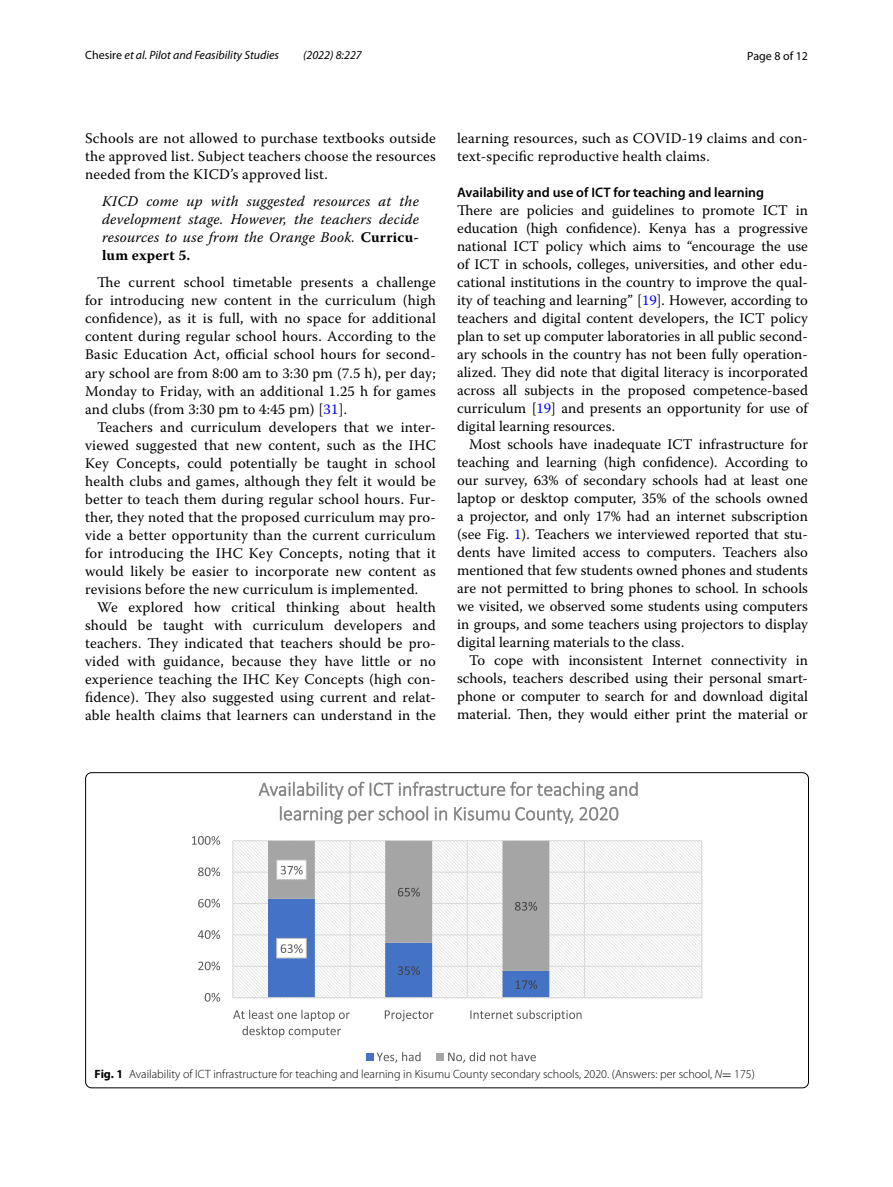
<style>
.page{position:relative;width:893px;height:1187px;background:#fff}
.page>*{position:absolute;margin:0;border:0;box-sizing:border-box;transform-origin:0 0}
.t1{font:14.7px/18px "Warnock Pro";letter-spacing:.015em;color:#000;text-align:justify}
.t2{font:italic 14.7px/18px "Warnock Pro";letter-spacing:.015em;color:#000;text-align:justify}
.t3{font:600 13.8px "Myriad Pro";color:#000}
.t4{font:300 12px "Myriad Pro";color:#000}
.t5{font:italic 12px "Myriad Pro";color:#000}
.t6{font:12px "Myriad Pro";color:#000}
.s1{font-style:normal}
.s2{font-weight:700;font-style:normal}
.s3{color:#00f}
.s4{font-weight:700}
.s5{font-style:italic}
.s6{font-family:"MTSY";font-weight:400}
</style>
<div class="page">
<img style="left:233px;top:841px;width:468px;height:156px">
<hr style="left:233px;top:965px;width:469px;height:1px;background:#d9d9d9">
<hr style="left:233px;top:934px;width:469px;height:1px;background:#d9d9d9">
<hr style="left:233px;top:903px;width:469px;height:1px;background:#d9d9d9">
<hr style="left:233px;top:871px;width:469px;height:1px;background:#d9d9d9">
<hr style="left:233px;top:840px;width:469px;height:1px;background:#d9d9d9">
<hr style="left:584px;top:840px;width:1px;height:157px;background:#d9d9d9">
<hr style="left:701px;top:840px;width:1px;height:157px;background:#d9d9d9">
<hr style="left:232px;top:840px;width:1px;height:157px;background:#d9d9d9">
<hr style="left:233px;top:997px;width:469px;height:1px;background:#d9d9d9">
<svg style="left:268px;top:841px;width:281px;height:156px"></svg>
<svg style="left:205px;top:992px;width:15px;height:9px"></svg>
<svg style="left:198px;top:961px;width:22px;height:9px"></svg>
<svg style="left:198px;top:930px;width:22px;height:8px"></svg>
<svg style="left:198px;top:898px;width:22px;height:9px"></svg>
<svg style="left:198px;top:867px;width:22px;height:9px"></svg>
<svg style="left:192px;top:836px;width:28px;height:8px"></svg>
<svg style="left:233px;top:1009px;width:117px;height:28px"></svg>
<svg style="left:385px;top:1010px;width:48px;height:11px"></svg>
<svg style="left:470px;top:1009px;width:112px;height:12px"></svg>
<svg style="left:259px;top:781px;width:105px;height:18px"></svg>
<svg style="left:370px;top:781px;width:268px;height:18px"></svg>
<svg style="left:280px;top:806px;width:148px;height:17px"></svg>
<svg style="left:435px;top:807px;width:12px;height:13px"></svg>
<svg style="left:454px;top:807px;width:55px;height:13px"></svg>
<svg style="left:515px;top:807px;width:58px;height:16px"></svg>
<svg style="left:579px;top:807px;width:39px;height:13px"></svg>
<div style="left:366px;top:1053px;width:7px;height:7px;background:#4472c4"></div>
<svg style="left:377px;top:1052px;width:44px;height:10px"></svg>
<div style="left:436px;top:1053px;width:8px;height:7px;background:#a5a5a5"></div>
<svg style="left:448px;top:1052px;width:88px;height:10px"></svg>
<p class="t5" style="left:85px;top:48px;width:195px"><span class="s1">Chesire</span> et al. Pilot and Feasibility Studies</p>
<p class="t5" style="left:303px;top:48px;width:60px">(2022) 8:227</p>
<p class="t6" style="left:747px;top:48px;width:62px">Page 8 of 12</p>
<p class="t1" style="left:85px;top:128px;width:352px">Schools are not allowed to purchase textbooks outside the approved list. Subject teachers choose the resources needed from the KICD’s approved list.</p>
<p class="t2" style="left:102px;top:192px;width:318px">KICD come up with suggested resources at the development stage. However, the teachers decide resources to use from the Orange Book. <span class="s2">Curricu&shy;lum expert 5.</span></p>
<p class="t1" style="left:85px;top:273px;width:352px;text-indent:12px">The current school timetable presents a challenge for introducing new content in the curriculum (high confidence), as it is full, with no space for additional content during regular school hours. According to the Basic Education Act, official school hours for second&shy;ary school are from 8:00 am to 3:30 pm (7.5 h), per day; Monday to Friday, with an additional 1.25 h for games and clubs (from 3:30 pm to 4:45 pm) [<span class="s3">31</span>].</p>
<p class="t1" style="left:85px;top:417px;width:352px;text-indent:12px">Teachers and curriculum developers that we inter&shy;viewed suggested that new content, such as the IHC Key Concepts, could potentially be taught in school health clubs and games, although they felt it would be better to teach them during regular school hours. Fur&shy;ther, they noted that the proposed curriculum may pro&shy;vide a better opportunity than the current curriculum for introducing the IHC Key Concepts, noting that it would likely be easier to incorporate new content as revisions before the new curriculum is implemented.</p>
<p class="t1" style="left:85px;top:597px;width:352px;text-indent:12px">We explored how critical thinking about health should be taught with curriculum developers and teachers. They indicated that teachers should be pro&shy;vided with guidance, because they have little or no experience teaching the IHC Key Concepts (high con&shy;fidence). They also suggested using current and relat&shy;able health claims that learners can understand in the</p>
<p class="t1" style="left:457px;top:128px;width:352px">learning resources, such as COVID-19 claims and con&shy;text-specific reproductive health claims.</p>
<p class="t3" style="left:457px;top:183px;width:308px">Availability and use of ICT for teaching and learning</p>
<p class="t1" style="left:457px;top:200px;width:352px">There are policies and guidelines to promote ICT in education (high confidence). Kenya has a progressive national ICT policy which aims to “encourage the use of ICT in schools, colleges, universities, and other edu&shy;cational institutions in the country to improve the qual&shy;ity of teaching and learning” [<span class="s3">19</span>]. However, according to teachers and digital content developers, the ICT policy plan to set up computer laboratories in all public second&shy;ary schools in the country has not been fully operation&shy;alized. They did note that digital literacy is incorporated across all subjects in the proposed competence-based curriculum [<span class="s3">19</span>] and presents an opportunity for use of digital learning resources.</p>
<p class="t1" style="left:457px;top:434px;width:352px;text-indent:12px">Most schools have inadequate ICT infrastructure for teaching and learning (high confidence). According to our survey, 63% of secondary schools had at least one laptop or desktop computer, 35% of the schools owned a projector, and only 17% had an internet subscription (see Fig. <span class="s3">1</span>). Teachers we interviewed reported that stu&shy;dents have limited access to computers. Teachers also mentioned that few students owned phones and students are not permitted to bring phones to school. In schools we visited, we observed some students using computers in groups, and some teachers using projectors to display digital learning materials to the class.</p>
<p class="t1" style="left:457px;top:650px;width:352px;text-indent:12px">To cope with inconsistent Internet connectivity in schools, teachers described using their personal smart&shy;phone or computer to search for and download digital material. Then, they would either print the material or</p>
<p class="t4" style="left:95px;top:1067px;width:662px"><span class="s4">Fig. 1</span> Availability of ICT infrastructure for teaching and learning in Kisumu County secondary schools, 2020. (Answers: per school, <span class="s5">N</span><span class="s6">=</span> 175)</p>
</div>
